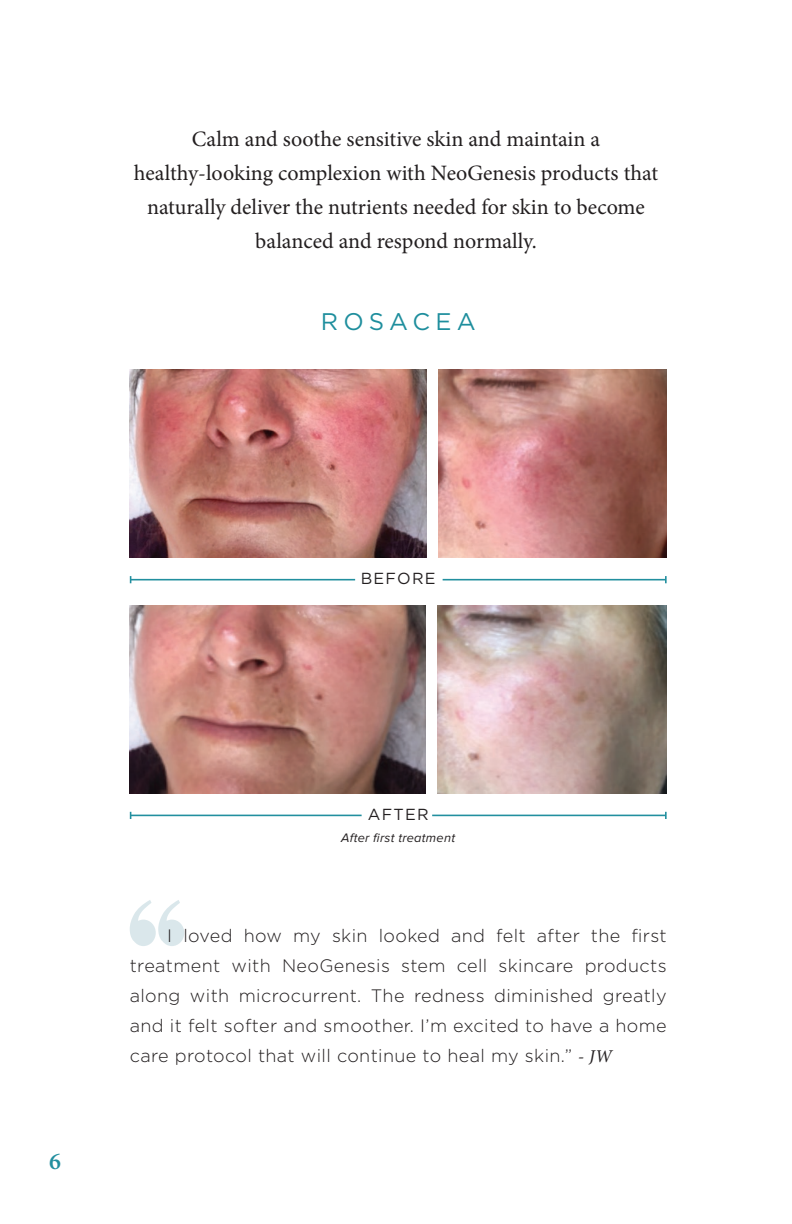
<style>
.page{position:relative;width:792px;height:1224px;background:#fff}
.page>*{position:absolute;margin:0;border:0;box-sizing:border-box;transform-origin:0 0}
.t1{font:24px "Gotham";letter-spacing:.215em;color:#1e8e9d}
.t2{font:600 24px "Minion Pro";color:#228f9f}
.t3{font:22px/34px "Minion Pro";color:#231f20;text-align:center}
.t4{font:300 18px/30px "Gotham";letter-spacing:.02em;color:#231f20;text-align:justify}
.t5{font:16px "Gotham";letter-spacing:.08em;color:#231f20}
.t6{font:italic 12.8px "Proxima Nova";letter-spacing:.02em;color:#231f20}
.s1{font-family:"Minion Pro";font-weight:400;font-style:italic}
</style>
<div class="page">
<img style="left:130px;top:606px;width:295px;height:188px">
<img style="left:438px;top:605px;width:229px;height:188px">
<hr style="left:131px;top:815px;width:231px;height:1px;background:#228f9f">
<hr style="left:432px;top:815px;width:234px;height:1px;background:#228f9f">
<svg style="left:665px;top:812px;width:2px;height:7px"></svg>
<img style="left:130px;top:369px;width:297px;height:189px">
<img style="left:439px;top:369px;width:228px;height:189px">
<hr style="left:131px;top:579px;width:224px;height:1px;background:#228f9f">
<hr style="left:443px;top:579px;width:223px;height:1px;background:#228f9f">
<svg style="left:665px;top:576px;width:2px;height:7px"></svg>
<svg style="left:130px;top:900px;width:54px;height:46px"></svg>
<p class="t3" style="left:134px;top:122px;width:526px">Calm and soothe sensitive skin and maintain a healthy-looking complexion with NeoGenesis products that naturally deliver the nutrients needed for skin to become balanced and respond normally.</p>
<h1 class="t1" style="left:321px;top:306px;width:157px">ROSACEA</h1>
<p class="t5" style="left:361px;top:568px;width:76px">BEFORE</p>
<h1 class="t2" style="left:49px;top:1145px;width:13px">6</h1>
<p class="t5" style="left:368px;top:804px;width:62px">AFTER</p>
<p class="t6" style="left:341px;top:832px;width:115px">After first treatment</p>
<p class="t4" style="left:130px;top:920px;width:539px;text-indent:38px">I loved how my skin looked and felt after the first treatment with NeoGenesis stem cell skincare products along with microcurrent. The redness diminished greatly and it felt softer and smoother. I’m excited to have a home care protocol that will continue to heal my skin.” <span class="s1">- JW</span></p>
</div>
